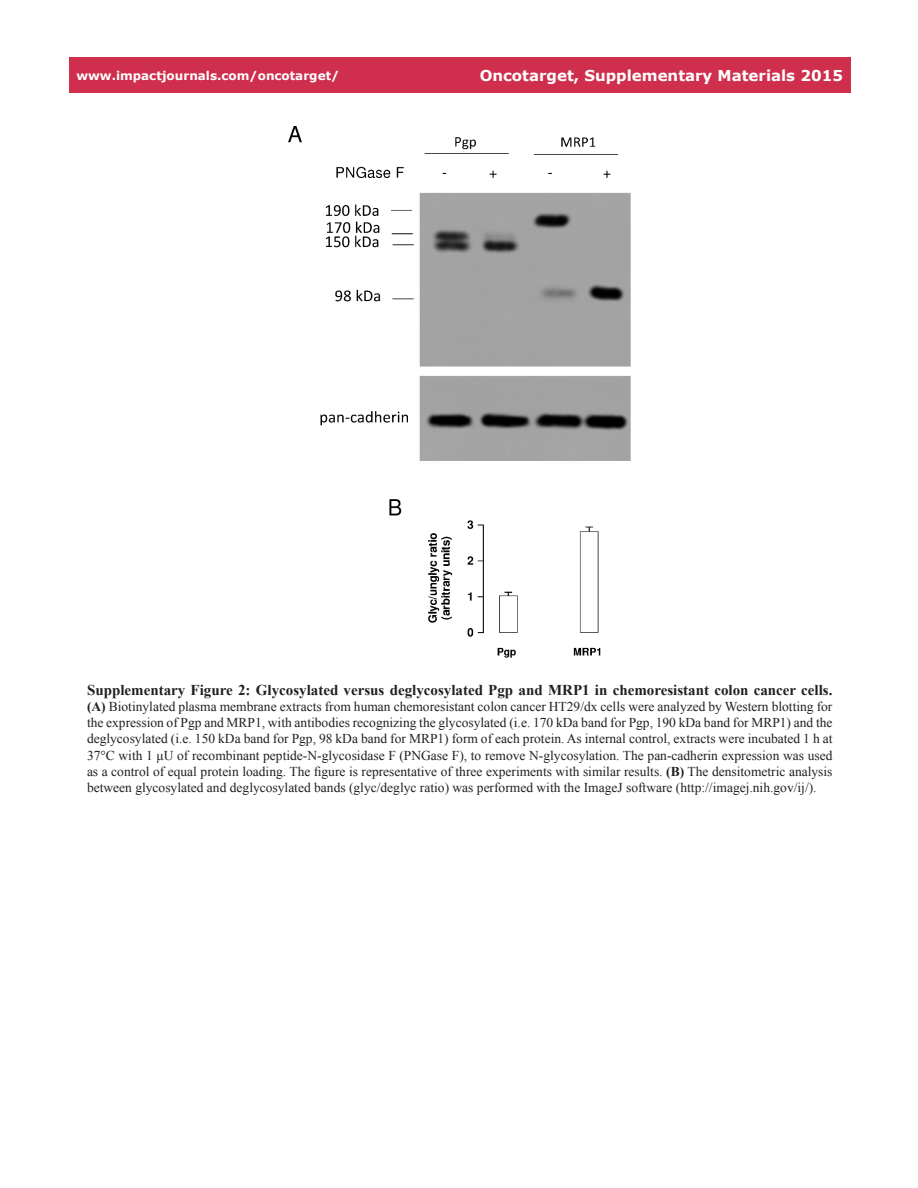
<style>
.page{position:relative;width:918px;height:1188px;background:#fff}
.page>*{position:absolute;margin:0;border:0;box-sizing:border-box;transform-origin:0 0}
.FigureText{font:700 15px "Times New Roman";color:#231f20}
.t1{font:700 15px "Verdana";color:#fff}
.FigureText-2{font:13.5px/16.2px "Times New Roman";color:#231f20;text-align:justify}
.t2{font:700 12px "Verdana";color:#fff}
.s1{font-weight:700}
</style>
<div class="page">
<div style="left:69px;top:57px;width:781px;height:36px;background:#cf2e4c"></div>
<img style="left:289px;top:127px;width:342px;height:530px">
<p class="t2" style="left:76px;top:67px;width:264px">www.impactjournals.com/oncotarget/</p>
<p class="t1" style="left:480px;top:65px;width:365px">Oncotarget, Supplementary Materials 2015</p>
<p class="FigureText" style="left:87px;top:679px;width:747px">Supplementary Figure 2: Glycosylated versus deglycosylated Pgp and MRP1 in chemoresistant colon cancer cells.</p>
<p class="FigureText-2" style="left:87px;top:698px;width:747px"><span class="s1">(A)</span> Biotinylated plasma membrane extracts from human chemoresistant colon cancer HT29/dx cells were analyzed by Western blotting for the expression of Pgp and MRP1, with antibodies recognizing the glycosylated (i.e. 170 kDa band for Pgp, 190 kDa band for MRP1) and the deglycosylated (i.e. 150 kDa band for Pgp, 98 kDa band for MRP1) form of each protein. As internal control, extracts were incubated 1 h at 37°C with 1 μU of recombinant peptide-N-glycosidase F (PNGase F), to remove N-glycosylation. The pan-cadherin expression was used as a control of equal protein loading. The figure is representative of three experiments with similar results. <span class="s1">(B)</span> The densitometric analysis between glycosylated and deglycosylated bands (glyc/deglyc ratio) was performed with the ImageJ software (http://imagej.nih.gov/ij/).</p>
</div>
